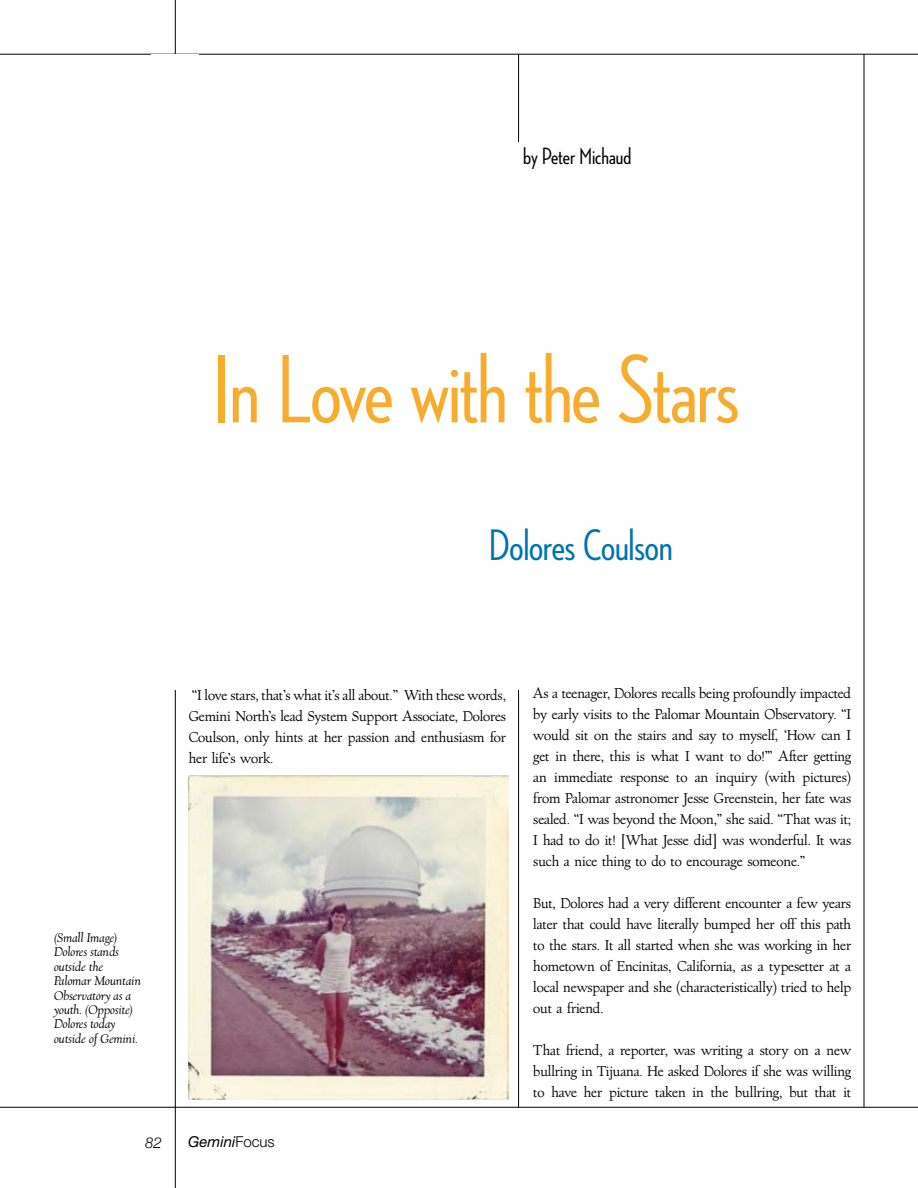
<style>
.page{position:relative;width:918px;height:1188px;background:#fff}
.page>*{position:absolute;margin:0;border:0;box-sizing:border-box;transform-origin:0 0}
.t1{font:500 99px "Neutraface Condensed";letter-spacing:-.02em;color:#f7ac2e}
.t2{font:500 45px "Neutraface Condensed";letter-spacing:-.01em;color:#0073b5}
.t3{font:500 24px "Neutraface Condensed";color:#000}
.t4{font:italic 15px "Helvetica Neue";color:#000}
.t5{font:italic 300 15px "Helvetica Neue";color:#000}
.t6{font:13.5px/21px "Village";letter-spacing:-.01em;color:#000;text-align:justify;scale:.95 1}
.t7{font:italic 12px/14.4px "Village";color:#000}
.s1{font-weight:300;font-style:normal}
</style>
<div class="page">
<hr style="left:518px;top:54px;width:1px;height:1053px;background:#000">
<hr style="left:0;top:1107px;width:918px;height:1px;background:#000">
<hr style="left:0;top:54px;width:918px;height:1px;background:#000">
<hr style="left:175px;top:0;width:1px;height:1188px;background:#000">
<hr style="left:864px;top:54px;width:1px;height:1053px;background:#000">
<div style="left:145px;top:142px;width:712px;height:547px;background:#fff"></div>
<div style="left:152px;top:54px;width:47px;height:130px;background:#fff"></div>
<img style="left:188px;top:776px;width:321px;height:324px">
<h3 class="t3" style="left:523px;top:142px;width:110px">by Peter Michaud</h3>
<h1 class="t1" style="left:212px;top:334px;width:529px">In Love with the Stars</h1>
<h2 class="t2" style="left:489px;top:520px;width:186px">Dolores Coulson</h2>
<p class="t7" style="left:54px;top:931px;width:89px">(Small Image)<br>Dolores stands outside the<br>Palomar Mountain<br>Observatory as a youth. (Opposite)<br>Dolores today outside of Gemini.</p>
<p class="t6" style="left:189px;top:685px;width:336px">“I love stars, that’s what it’s all about.” With these words, Gemini North’s lead System Support Associate, Dolores Coulson, only hints at her passion and enthusiasm for her life’s work.</p>
<p class="t6" style="left:533px;top:683px;width:336px">As a teenager, Dolores recalls being profoundly impacted by early visits to the Palomar Mountain Observatory. “I would sit on the stairs and say to myself, ‘How can I get in there, this is what I want to do!’” After getting an immediate response to an inquiry (with pictures) from Palomar astronomer Jesse Greenstein, her fate was sealed. “I was beyond the Moon,” she said. “That was it; I had to do it! [What Jesse did] was wonderful. It was such a nice thing to do to encourage someone.”</p>
<p class="t6" style="left:533px;top:893px;width:336px">But, Dolores had a very different encounter a few years later that could have literally bumped her off this path to the stars. It all started when she was working in her hometown of Encinitas, California, as a typesetter at a local newspaper and she (characteristically) tried to help out a friend.</p>
<p class="t6" style="left:533px;top:1040px;width:336px">That friend, a reporter, was writing a story on a new bullring in Tijuana. He asked Dolores if she was willing to have her picture taken in the bullring, but that it</p>
<p class="t5" style="left:145px;top:1133px;width:18px">82</p>
<p class="t4" style="left:188px;top:1133px;width:88px">Gemini<span class="s1">Focus</span></p>
</div>
